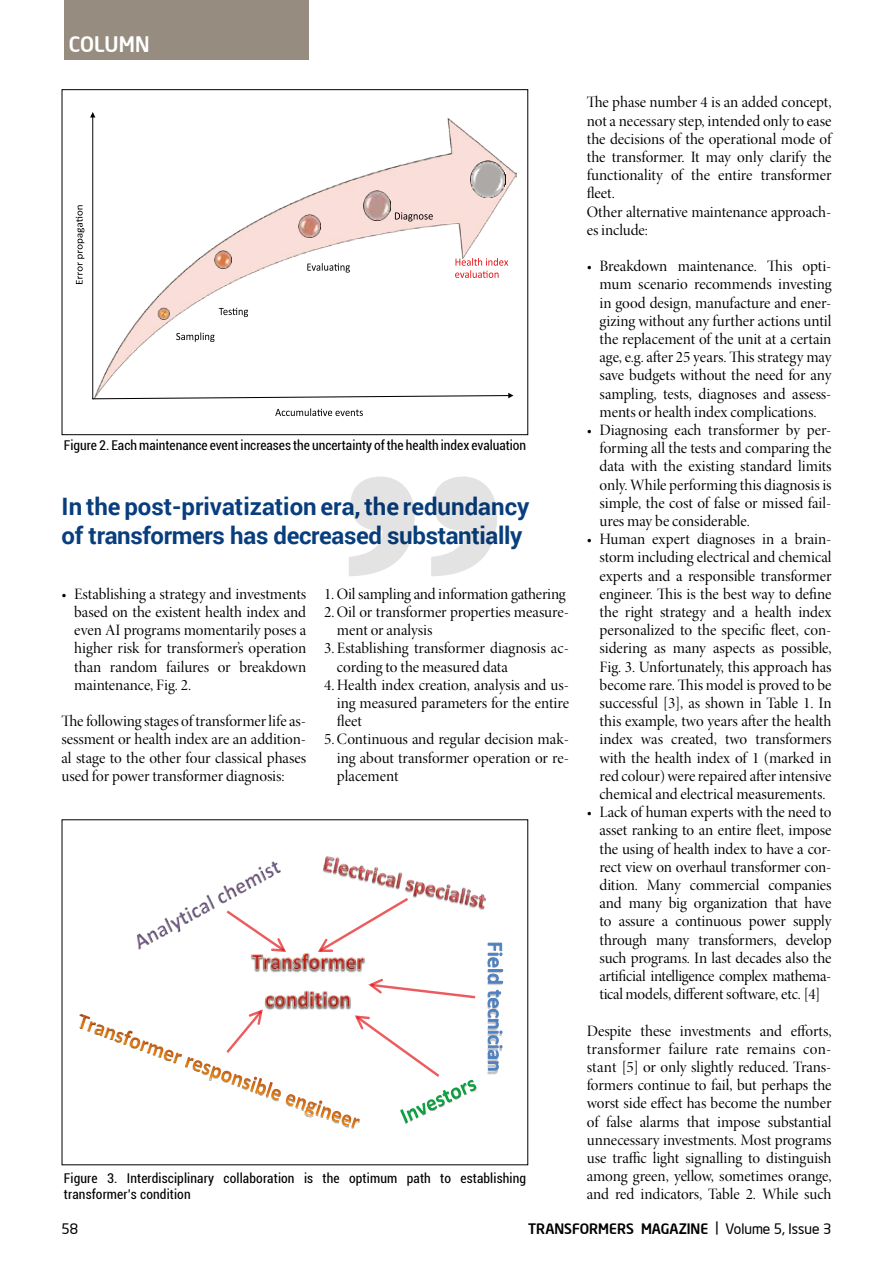
<style>
.page{position:relative;width:893px;height:1263px;background:#fff}
.page>*{position:absolute;margin:0;border:0;box-sizing:border-box;transform-origin:0 0}
.t1{font:700 24px/28.8px "Roboto";letter-spacing:-.015em;color:#083e7d}
.t2{font:500 21px "Neo Sans Intel";letter-spacing:.01em;color:#fff}
.t3{font:15.9px/18.1px "Minion Pro Disp";letter-spacing:-.005em;color:#000;text-align:justify}
.t4{font:500 14.25px "Neo Sans Intel";color:#000}
.t5{font:14.25px "Neo Sans Intel";color:#000}
.t6{font:condensed 13.5px/16.5px "Roboto";letter-spacing:.01em;color:#000}
.s1{font-weight:400}
</style>
<div class="page">
<svg style="left:349px;top:476px;width:148px;height:100px"></svg>
<img style="left:93px;top:117px;width:423px;height:279px">
<svg style="left:158px;top:307px;width:11px;height:12px"></svg>
<svg style="left:176px;top:332px;width:39px;height:10px"></svg>
<img style="left:214px;top:250px;width:17px;height:18px">
<svg style="left:219px;top:308px;width:29px;height:9px"></svg>
<img style="left:299px;top:214px;width:22px;height:23px">
<svg style="left:307px;top:263px;width:43px;height:10px"></svg>
<img style="left:363px;top:191px;width:28px;height:29px">
<svg style="left:395px;top:212px;width:38px;height:9px"></svg>
<img style="left:470px;top:161px;width:35px;height:37px">
<svg style="left:455px;top:258px;width:53px;height:20px"></svg>
<svg style="left:93px;top:393px;width:420px;height:6px"></svg>
<svg style="left:275px;top:408px;width:88px;height:8px"></svg>
<svg style="left:76px;top:205px;width:8px;height:79px"></svg>
<hr style="left:92px;top:117px;width:1px;height:282px;background:#000">
<svg style="left:90px;top:112px;width:5px;height:5px"></svg>
<div style="left:62px;top:89px;width:466px;height:346px;border:1px solid #000"></div>
<img style="left:323px;top:856px;width:163px;height:54px">
<img style="left:80px;top:1014px;width:262px;height:110px">
<img style="left:250px;top:953px;width:116px;height:57px">
<svg style="left:342px;top:1015px;width:134px;height:113px"></svg>
<svg style="left:368px;top:979px;width:106px;height:19px"></svg>
<svg style="left:318px;top:898px;width:90px;height:54px"></svg>
<svg style="left:226px;top:1009px;width:37px;height:44px"></svg>
<img style="left:137px;top:861px;width:151px;height:94px">
<img style="left:474px;top:960px;width:30px;height:123px">
<svg style="left:488px;top:956px;width:15px;height:28px"></svg>
<svg style="left:488px;top:990px;width:15px;height:81px"></svg>
<img style="left:487px;top:942px;width:16px;height:14px">
<div style="left:64px;top:0;width:244px;height:60px;background:#968c80"></div>
<h2 class="t2" style="left:69px;top:31px;width:82px">COLUMN</h2>
<p class="t3" style="left:587px;top:94px;width:246px;text-align:left">The phase number 4 is an added concept, not a necessary step, intended only to ease the decisions of the operational mode of the transformer. It may only clarify the functionality of the entire transformer fleet.<br>Other alternative maintenance approach&shy;es include:</p>
<p class="t3" style="left:599px;top:258px;width:234px;text-indent:-13px">• Breakdown maintenance. This opti&shy;mum scenario recommends investing in good design, manufacture and ener&shy;gizing without any further actions until the replacement of the unit at a certain age, e.g. after 25 years. This strategy may save budgets without the need for any sampling, tests, diagnoses and assess&shy;ments or health index complications.</p>
<p class="t3" style="left:599px;top:421px;width:234px;text-indent:-13px">• Diagnosing each transformer by per&shy;forming all the tests and comparing the data with the existing standard limits only. While performing this diagnosis is simple, the cost of false or missed fail&shy;ures may be considerable.</p>
<p class="t3" style="left:599px;top:530px;width:234px;text-indent:-13px">• Human expert diagnoses in a brain&shy;storm including electrical and chemical experts and a responsible transformer engineer. This is the best way to define the right strategy and a health index personalized to the specific fleet, con&shy;sidering as many aspects as possible, Fig. 3. Unfortunately, this approach has become rare. This model is proved to be successful [3], as shown in Table 1. In this example, two years after the health index was created, two transformers with the health index of 1 (marked in red colour) were repaired after intensive chemical and electrical measurements.</p>
<p class="t3" style="left:599px;top:803px;width:234px;text-indent:-13px">• Lack of human experts with the need to asset ranking to an entire fleet, impose the using of health index to have a cor&shy;rect view on overhaul transformer con&shy;dition. Many commercial companies and many big organization that have to assure a continuous power supply through many transformers, develop such programs. In last decades also the artificial intelligence complex mathema&shy;tical models, different software, etc. [4]</p>
<p class="t3" style="left:587px;top:1022px;width:246px">Despite these investments and efforts, transformer failure rate remains con&shy;stant [5] or only slightly reduced. Trans&shy;formers continue to fail, but perhaps the worst side effect has become the number of false alarms that impose substantial unnecessary investments. Most programs use traffic light signalling to distinguish among green, yellow, sometimes orange, and red indicators, Table 2. While such</p>
<p class="t6" style="left:64px;top:437px;width:464px">Figure 2. Each maintenance event increases the uncertainty of the health index evaluation</p>
<h1 class="t1" style="left:62px;top:491px;width:469px">In the post-privatization era, the redundancy of transformers has decreased substantially</h1>
<p class="t3" style="left:74px;top:585px;width:234px;text-indent:-13px">• Establishing a strategy and investments based on the existent health index and even AI programs momentarily poses a higher risk for transformer’s operation than random failures or breakdown maintenance, Fig. 2.</p>
<p class="t3" style="left:61px;top:712px;width:246px">The following stages of transformer life as&shy;sessment or health index are an addition&shy;al stage to the other four classical phases used for power transformer diagnosis:</p>
<p class="t3" style="left:324px;top:585px;width:243px">1. Oil sampling and information gathering</p>
<p class="t3" style="left:337px;top:603px;width:233px;text-indent:-13px">2. Oil or transformer properties measure&shy;ment or analysis</p>
<p class="t3" style="left:337px;top:640px;width:233px;text-indent:-13px">3. Establishing transformer diagnosis ac&shy;cording to the measured data</p>
<p class="t3" style="left:324px;top:676px;width:246px">4. Health index creation, analysis and us-</p>
<p class="t3" style="left:337px;top:694px;width:233px">ing measured parameters for the entire</p>
<p class="t3" style="left:337px;top:712px;width:26px">fleet</p>
<p class="t3" style="left:324px;top:731px;width:246px">5.Continuous and regular decision mak-</p>
<p class="t3" style="left:337px;top:749px;width:233px">ing about transformer operation or re-</p>
<p class="t3" style="left:337px;top:767px;width:63px">placement</p>
<p class="t6" style="left:64px;top:1169px;width:464px">Figure 3. Interdisciplinary collaboration is the optimum path to establishing transformer’s condition</p>
<p class="t5" style="left:61px;top:1220px;width:18px">58</p>
<p class="t4" style="left:528px;top:1220px;width:305px">TRANSFORMERS MAGAZINE <span class="s1">| Volume 5, Issue 3</span></p>
</div>
